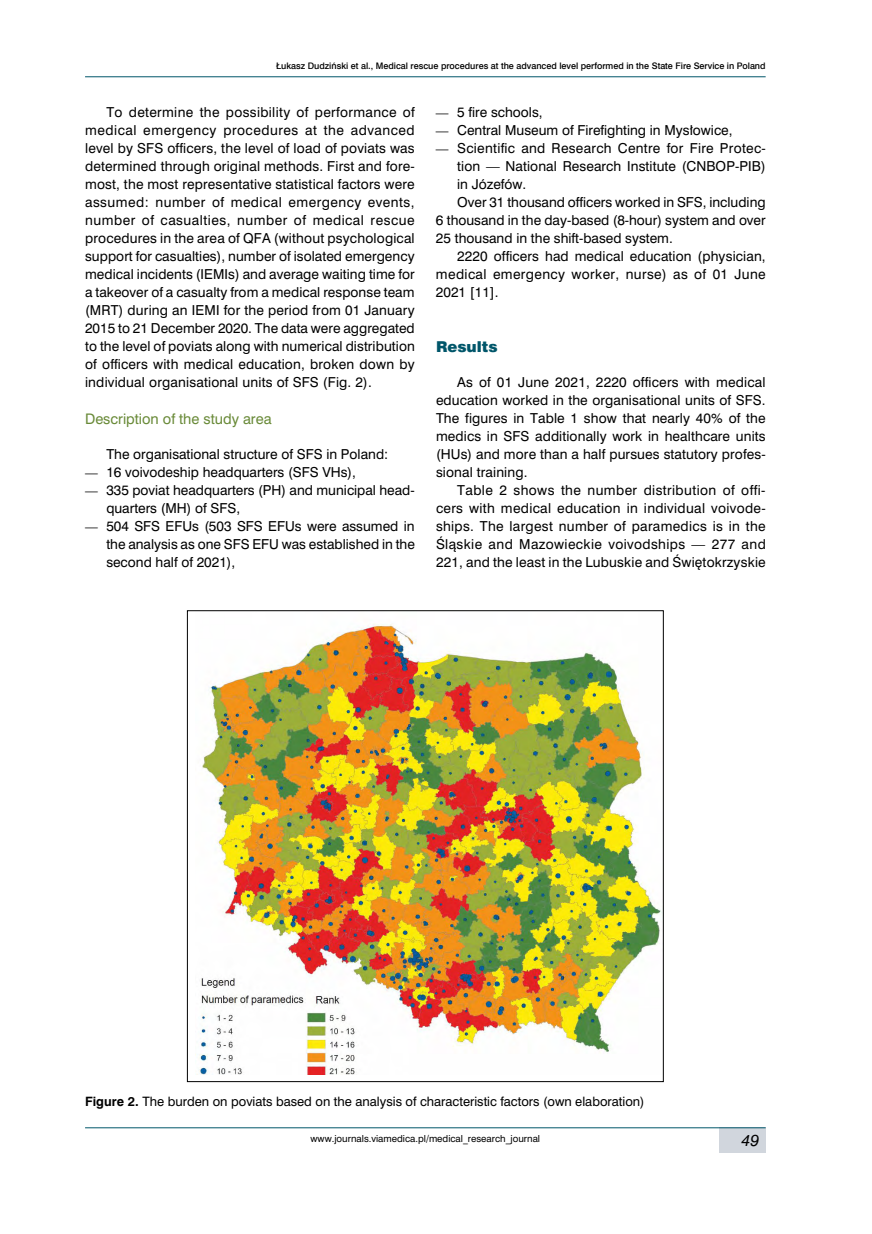
<style>
.page{position:relative;width:872px;height:1234px;background:#fff}
.page>*{position:absolute;margin:0;border:0;box-sizing:border-box;transform-origin:0 0}
.t1{font:15px "Swis 721 Blk EU";color:#00566a}
.t2{font:italic 15px "Swis 721 PL";color:#000}
.t3{font:13.5px "Swis 721 PL";color:#698a38}
.t4{font:12.75px/18px "Swis 721 PL";color:#000;text-align:justify}
.t5{font:12.75px "Swis 721 PL";letter-spacing:.025em;color:#000}
.t6{font:12.75px "Swis 721 PL";letter-spacing:.03em;color:#000}
.t7{font:12px "Swis 721 PL";color:#000}
.t8{font:9px "Swis 721 Md EU";color:#000}
.t9{font:9px "Swis 721 PL";color:#000}
.s1{font-family:"Time Ibis EE"}
.s2{font-weight:700}
</style>
<div class="page">
<hr style="left:85px;top:76px;width:680px;height:1px;background:#00566a">
<div style="left:719px;top:1127px;width:46px;height:25px;background:#d1d6dd"></div>
<hr style="left:85px;top:1127px;width:680px;height:1px;background:#00566a">
<img style="left:195px;top:623px;width:466px;height:451px">
<p class="t8" style="left:276px;top:61px;width:491px">Łukasz Dudziński et al., Medical rescue procedures at the advanced level performed in the State Fire Service in Poland</p>
<p class="t4" style="left:85px;top:103px;width:331px;text-indent:21px">To determine the possibility of performance of medical emergency procedures at the advanced level by SFS officers, the level of load of poviats was determined through original methods. First and fore&shy;most, the most representative statistical factors were assumed: number of medical emergency events, number of casualties, number of medical rescue procedures in the area of QFA (without psychological support for casualties), number of isolated emergency medical incidents (IEMIs) and average waiting time for a takeover of a casualty from a medical response team (MRT) during an IEMI for the period from 01 January 2015 to 21 December 2020. The data were aggregated to the level of poviats along with numerical distribution of officers with medical education, broken down by individual organisational units of SFS (Fig. 2).</p>
<p class="t3" style="left:85px;top:409px;width:188px">Description of the study area</p>
<p class="t4" style="left:106px;top:444px;width:283px">The organisational structure of SFS in Poland:</p>
<p class="t4" style="left:85px;top:462px;width:272px"><span class="s1">—</span> 16 voivodeship headquarters (SFS VHs),</p>
<p class="t4" style="left:106px;top:480px;width:310px;text-indent:-21px"><span class="s1">—</span> 335 poviat headquarters (PH) and municipal head&shy;quarters (MH) of SFS,</p>
<p class="t4" style="left:106px;top:516px;width:310px;text-indent:-21px"><span class="s1">—</span> 504 SFS EFUs (503 SFS EFUs were assumed in the analysis as one SFS EFU was established in the second half of 2021),</p>
<p class="t4" style="left:436px;top:103px;width:108px"><span class="s1">—</span> 5 fire schools,</p>
<p class="t4" style="left:436px;top:121px;width:298px"><span class="s1">—</span> Central Museum of Firefighting in Mysłowice,</p>
<p class="t5" style="left:436px;top:139px;width:331px"><span class="s1">—</span> Scientific and Research Centre for Fire Protec-</p>
<p class="t4" style="left:457px;top:157px;width:310px">tion — National Research Institute (CNBOP-PIB)</p>
<p class="t4" style="left:457px;top:175px;width:71px">in Józefów.</p>
<p class="t4" style="left:457px;top:193px;width:310px">Over 31 thousand officers worked in SFS, including</p>
<p class="t4" style="left:436px;top:211px;width:331px">6 thousand in the day-based (8-hour) system and over</p>
<p class="t4" style="left:436px;top:229px;width:238px">25 thousand in the shift-based system.</p>
<p class="t4" style="left:457px;top:247px;width:310px">2220 officers had medical education (physician,</p>
<p class="t6" style="left:436px;top:265px;width:331px">medical emergency worker, nurse) as of 01 June</p>
<p class="t4" style="left:436px;top:283px;width:64px">2021 [11].</p>
<p class="t1" style="left:436px;top:336px;width:63px">Results</p>
<p class="t4" style="left:436px;top:373px;width:331px;text-indent:21px">As of 01 June 2021, 2220 officers with medical education worked in the organisational units of SFS.<br>The figures in Table 1 show that nearly 40% of the medics in SFS additionally work in healthcare units (HUs) and more than a half pursues statutory profes&shy;sional training.</p>
<p class="t4" style="left:436px;top:481px;width:331px;text-indent:21px">Table 2 shows the number distribution of offi&shy;cers with medical education in individual voivode&shy;ships. The largest number of paramedics is in the Śląskie and Mazowieckie voivodships — 277 and 221, and the least in the Lubuskie and Świętokrzyskie</p>
<p class="t7" style="left:85px;top:1093px;width:561px"><span class="s2">Figure 2.</span> The burden on poviats based on the analysis of characteristic factors (own elaboration)</p>
<p class="t9" style="left:310px;top:1132px;width:231px">www.journals.viamedica.pl/medical_research_journal</p>
<p class="t2" style="left:741px;top:1130px;width:19px">49</p>
</div>
